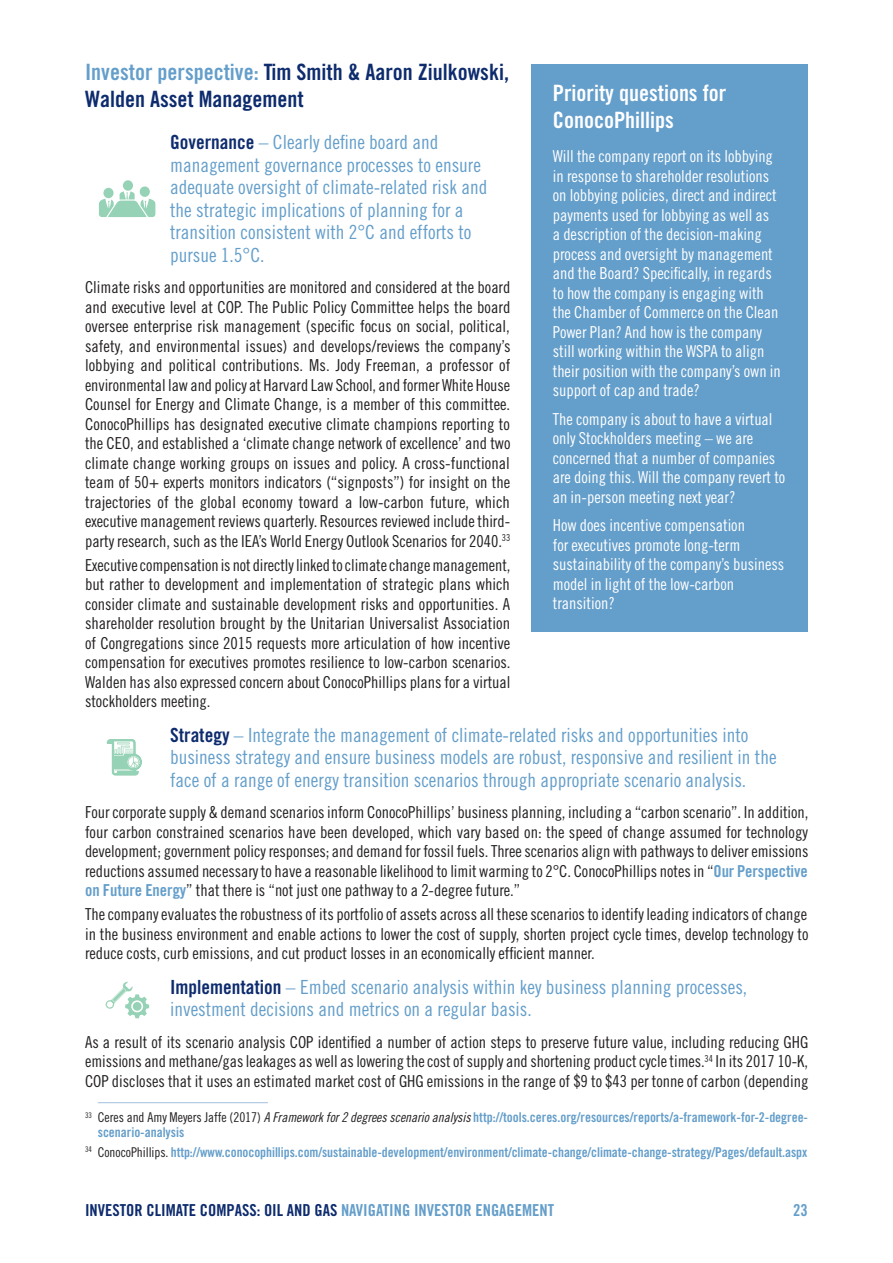
<style>
.page{position:relative;width:893px;height:1263px;background:#fff}
.page>*{position:absolute;margin:0;border:0;box-sizing:border-box;transform-origin:0 0}
.t1{font:22.5px/27px "Trade Gothic LT Std Bd Cn 20";color:#0d2b6d}
.t2{font:22.5px/27px "Trade Gothic LT Std Bd Cn 20";color:#fff}
.t3{font:19.5px/22.5px "Trade Gothic LT Std Cn 18";color:#649eca}
.t4{font:16.5px/19.5px "Trade Gothic LT Std Cn 18";color:#231f20;text-align:justify}
.t5{font:16.5px/19.5px "Trade Gothic LT Std Cn 18";color:#fff}
.t6{font:16.5px "Trade Gothic LT Std Bd Cn 20";color:#0d2b6d}
.t7{font:16.5px "Trade Gothic LT Std Bd Cn 20";color:#649eca}
.t8{font:13.5px/15px "Trade Gothic LT Std Bd Cn 20";letter-spacing:-.005em;color:#649eca}
.s1{color:#649eca}
.s2{font-family:"Trade Gothic LT Std Bd Cn 20";color:#0d2b6d}
.s3{font-family:"Trade Gothic LT Std Bd Cn 20";color:#649eca}
.s4{font-family:"Trade Gothic LT Std Cn 18";color:#231f20}
.s5{font-family:"Trade Gothic LT Std Cn 18 Obl";color:#231f20}
</style>
<div class="page">
<hr style="left:98px;top:1102px;width:170px;height:1px;background:#acc7e1">
<svg style="left:99px;top:191px;width:56px;height:26px"></svg>
<div style="left:103px;top:188px;width:11px;height:10px;background:#96d2b5;border-radius:50%"></div>
<div style="left:123px;top:180px;width:10px;height:11px;background:#96d2b5;border-radius:50%"></div>
<div style="left:140px;top:186px;width:10px;height:11px;background:#96d2b5;border-radius:50%"></div>
<svg style="left:107px;top:739px;width:35px;height:37px"></svg>
<svg style="left:105px;top:982px;width:44px;height:36px"></svg>
<div style="left:531px;top:64px;width:277px;height:567px;background:#649eca"></div>
<h1 class="t1" style="left:85px;top:58px;width:425px"><span class="s1">Investor perspective:</span> Tim Smith &amp; Aaron Ziulkowski,<br>Walden Asset Management</h1>
<p class="t3" style="left:170px;top:131px;width:319px"><span class="s2">Governance</span> – Clearly define board and management governance processes to ensure adequate oversight of climate-related risk and the strategic implications of planning for a transition consistent with 2°C and efforts to pursue 1.5°C.</p>
<p class="t4" style="left:85px;top:277px;width:427px">Climate risks and opportunities are monitored and considered at the board and executive level at COP. The Public Policy Committee helps the board oversee enterprise risk management (specific focus on social, political, safety, and environmental issues) and develops/reviews the company’s lobbying and political contributions. Ms. Jody Freeman, a professor of environmental law and policy at Harvard Law School, and former White House Counsel for Energy and Climate Change, is a member of this committee.<br>ConocoPhillips has designated executive climate champions reporting to the CEO, and established a ‘climate change network of excellence’ and two climate change working groups on issues and policy. A cross-functional team of 50+ experts monitors indicators (“signposts”) for insight on the trajectories of the global economy toward a low-carbon future, which executive management reviews quarterly. Resources reviewed include third&shy;party research, such as the IEA’s World Energy Outlook Scenarios for 2040.<sup>33</sup></p>
<p class="t4" style="left:85px;top:555px;width:427px">Executive compensation is not directly linked to climate change management, but rather to development and implementation of strategic plans which consider climate and sustainable development risks and opportunities. A shareholder resolution brought by the Unitarian Universalist Association of Congregations since 2015 requests more articulation of how incentive compensation for executives promotes resilience to low-carbon scenarios.<br>Walden has also expressed concern about ConocoPhillips plans for a virtual stockholders meeting.</p>
<p class="t3" style="left:170px;top:723px;width:608px"><span class="s2">Strategy</span> – Integrate the management of climate-related risks and opportunities into business strategy and ensure business models are robust, responsive and resilient in the face of a range of energy transition scenarios through appropriate scenario analysis.</p>
<p class="t4" style="left:85px;top:802px;width:725px">Four corporate supply &amp; demand scenarios inform ConocoPhillips’ business planning, including a “carbon scenario”. In addition, four carbon constrained scenarios have been developed, which vary based on: the speed of change assumed for technology development; government policy responses; and demand for fossil fuels. Three scenarios align with pathways to deliver emissions reductions assumed necessary to have a reasonable likelihood to limit warming to 2°C. ConocoPhillips notes in “<span class="s3">Our Perspective on Future Energy</span>” that there is “not just one pathway to a 2-degree future.”</p>
<p class="t4" style="left:85px;top:904px;width:725px">The company evaluates the robustness of its portfolio of assets across all these scenarios to identify leading indicators of change in the business environment and enable actions to lower the cost of supply, shorten project cycle times, develop technology to reduce costs, curb emissions, and cut product losses in an economically efficient manner.</p>
<p class="t3" style="left:170px;top:975px;width:579px"><span class="s2">Implementation</span> – Embed scenario analysis within key business planning processes, investment decisions and metrics on a regular basis.</p>
<p class="t4" style="left:85px;top:1032px;width:725px">As a result of its scenario analysis COP identified a number of action steps to preserve future value, including reducing GHG emissions and methane/gas leakages as well as lowering the cost of supply and shortening product cycle times.<sup>34</sup> In its 2017 10-K, COP discloses that it uses an estimated market cost of GHG emissions in the range of $9 to $43 per tonne of carbon (depending</p>
<p class="t8" style="left:98px;top:1110px;width:712px;text-indent:-13px"><sup>33</sup> <span class="s4">Ceres and Amy Meyers Jaffe (2017)</span> <span class="s5">A Framework for 2 degrees scenario analysis</span> http://tools.ceres.org/resources/reports/a-framework-for-2-degree&shy;scenario-analysis</p>
<p class="t8" style="left:85px;top:1144px;width:724px"><sup>34</sup> <span class="s4">ConocoPhillips.</span> http://www.conocophillips.com/sustainable-development/environment/climate-change/climate-change-strategy/Pages/default.aspx</p>
<h1 class="t2" style="left:553px;top:80px;width:175px">Priority questions for<br>ConocoPhillips</h1>
<p class="t5" style="left:553px;top:146px;width:230px">Will the company report on its lobbying in response to shareholder resolutions on lobbying policies, direct and indirect payments used for lobbying as well as<br>a description of the decision-making process and oversight by management and the Board? Specifically, in regards to how the company is engaging with the Chamber of Commerce on the Clean Power Plan? And how is the company still working within the WSPA to align their position with the company’s own in support of cap and trade?</p>
<p class="t5" style="left:553px;top:409px;width:234px">The company is about to have a virtual only Stockholders meeting – we are concerned that a number of companies are doing this. Will the company revert to an in-person meeting next year?</p>
<p class="t5" style="left:553px;top:515px;width:233px">How does incentive compensation<br>for executives promote long-term sustainability of the company’s business model in light of the low-carbon transition?</p>
<p class="t6" style="left:85px;top:1200px;width:471px">INVESTOR CLIMATE COMPASS: OIL AND GAS <span class="s1">NAVIGATING INVESTOR ENGAGEMENT</span></p>
<p class="t7" style="left:793px;top:1200px;width:16px">23</p>
</div>
